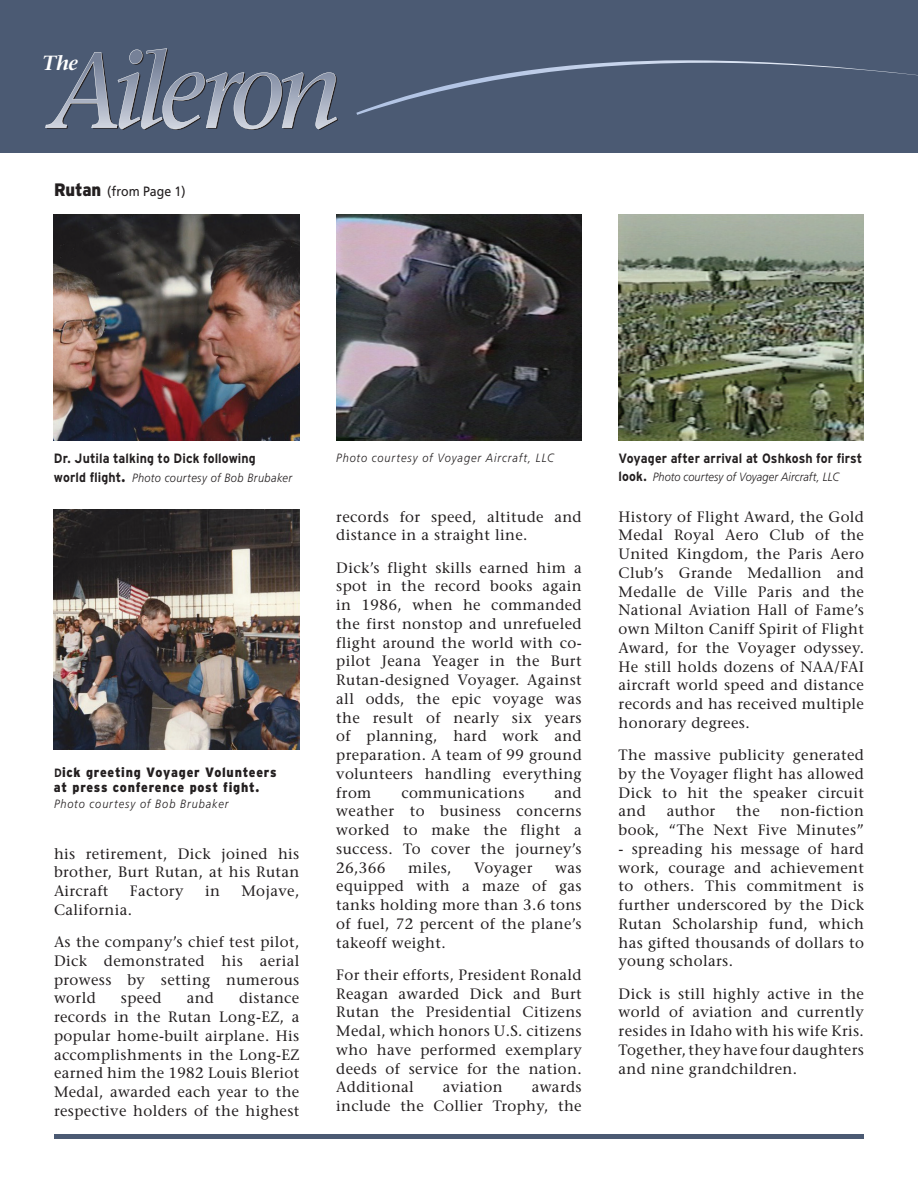
<style>
.page{position:relative;width:918px;height:1188px;background:#fff}
.page>*{position:absolute;margin:0;border:0;box-sizing:border-box;transform-origin:0 0}
.t1{font:italic 600 20.4px "Stone Serif";color:#fff}
.t2{font:15px/18.8px "Stone Serif";letter-spacing:.025em;color:#231f20;text-align:justify}
.t3{font:700 13.5px "Interstate";letter-spacing:.005em;color:#231f20;scale:.92 1}
.t4{font:900 13.5px/15.8px "Interstate";letter-spacing:.06em;color:#231f20;scale:.92 1}
.t5{font:13.5px "Frutiger";letter-spacing:.005em;color:#231f20;scale:.92 1}
.t6{font:italic 300 12px "Frutiger";letter-spacing:.085em;color:#231f20;scale:.92 1}
.t7{font:italic 300 12px "Frutiger";letter-spacing:.01em;color:#231f20;scale:.92 1}
.t8{font:italic 300 12px "Frutiger";letter-spacing:.05em;color:#231f20;scale:.92 1}
.s1{font-family:"Interstate";font-weight:900;font-size:18px}
.s2{font-family:"Interstate";font-weight:700;font-style:normal;font-size:13.5px}
.s3{font-family:"Interstate";font-weight:900;font-style:normal;font-size:13.5px}
.s4{font-weight:700;font-size:12px}
</style>
<div class="page">
<div style="left:0;top:0;width:918px;height:153px;background:#4b5a73"></div>
<svg style="left:45px;top:48px;width:293px;height:82px"></svg>
<svg style="left:356px;top:60px;width:562px;height:55px"></svg>
<hr style="left:54px;top:1134px;width:810px;height:4px;background:#4b5a73">
<img style="left:54px;top:215px;width:245px;height:226px">
<img style="left:336px;top:215px;width:246px;height:226px">
<img style="left:54px;top:510px;width:245px;height:240px">
<img style="left:619px;top:215px;width:245px;height:226px">
<h1 class="t1" style="left:42px;top:50px;width:38px">The</h1>
<p class="t5" style="left:54px;top:184px;width:144px"><span class="s1">Rutan</span> (from Page 1)</p>
<p class="t3" style="left:54px;top:451px;width:221px">Dr. Jutila talking to Dick following</p>
<p class="t8" style="left:54px;top:471px;width:260px"><span class="s2">world flight</span><span class="s3">.</span> Photo courtesy of Bob Brubaker</p>
<p class="t4" style="left:54px;top:764px;width:243px"><span class="s4">D</span>ick greeting Voyager Volunteers at press conference post fight.</p>
<p class="t6" style="left:54px;top:797px;width:191px">Photo courtesy of Bob Brubaker</p>
<p class="t2" style="left:54px;top:844px;width:247px">his retirement, Dick joined his brother, Burt Rutan, at his Rutan Aircraft</p>
<p class="t2" style="left:130px;top:881px;width:55px">Factory</p>
<p class="t2" style="left:205px;top:881px;width:16px">in</p>
<p class="t2" style="left:241px;top:881px;width:60px">Mojave,</p>
<p class="t2" style="left:54px;top:893px;width:247px;line-height:32.2px">California.<br>As the company’s chief test pilot,</p>
<p class="t2" style="left:54px;top:951px;width:247px">Dick demonstrated his aerial prowess by setting numerous world</p>
<p class="t2" style="left:54px;top:989px;width:247px;text-indent:185px">distance records in the Rutan Long-EZ, a popular home-built airplane. His accomplishments in the Long-EZ earned him the 1982 Louis Bleriot Medal, awarded each year to the respective holders of the highest</p>
<p class="t2" style="left:121px;top:989px;width:42px">speed</p>
<p class="t2" style="left:187px;top:989px;width:29px">and</p>
<p class="t6" style="left:336px;top:451px;width:238px">Photo courtesy of Voyager Aircraft, LLC</p>
<p class="t3" style="left:619px;top:451px;width:266px">Voyager after arrival at Oshkosh for first</p>
<p class="t7" style="left:619px;top:470px;width:241px"><span class="s2">look.</span> Photo courtesy of Voyager Aircraft, LLC</p>
<p class="t2" style="left:336px;top:507px;width:247px">records for speed, altitude and distance in a straight line.</p>
<p class="t2" style="left:336px;top:558px;width:247px">Dick’s flight skills earned him a spot in the record books again in 1986, when he commanded the first nonstop and unrefueled flight around the world with co&shy;pilot Jeana Yeager in the Burt Rutan-designed Voyager. Against all odds, the epic voyage was the result of nearly six years of planning, hard work and preparation. A team of 99 ground volunteers handling everything from</p>
<p class="t2" style="left:619px;top:507px;width:247px">History of Flight Award, the Gold Medal Royal Aero Club of the United Kingdom, the Paris Aero Club’s Grande Medallion and Medalle de Ville Paris and the National Aviation Hall of Fame’s own Milton Caniff Spirit of Flight Award, for the Voyager odyssey.<br>He still holds dozens of NAA/FAI aircraft world speed and distance records and has received multiple honorary degrees.</p>
<p class="t2" style="left:619px;top:745px;width:247px">The massive publicity generated by the Voyager flight has allowed Dick to hit the speaker circuit and</p>
<p class="t2" style="left:336px;top:783px;width:247px;text-indent:218px">and weather to business concerns worked to make the flight a success. To cover the journey’s 26,366</p>
<p class="t2" style="left:401px;top:783px;width:125px">communications</p>
<p class="t2" style="left:619px;top:802px;width:247px;text-align:right">non-fiction<br>book, “The Next Five Minutes”</p>
<p class="t2" style="left:619px;top:839px;width:247px">- spreading his message of hard work, courage and achievement to others. This commitment is further underscored by the Dick Rutan Scholarship fund, which has gifted thousands of dollars to young scholars.</p>
<p class="t2" style="left:619px;top:984px;width:247px">Dick is still highly active in the world of aviation and currently resides in Idaho with his wife Kris.<br>Together, they have four daughters and nine grandchildren.</p>
<p class="t2" style="left:667px;top:802px;width:50px">author</p>
<p class="t2" style="left:736px;top:802px;width:25px">the</p>
<p class="t2" style="left:408px;top:858px;width:45px">miles,</p>
<p class="t2" style="left:474px;top:858px;width:60px">Voyager</p>
<p class="t2" style="left:336px;top:858px;width:247px;text-indent:219px">was equipped with a maze of gas tanks holding more than 3.6 tons of fuel, 72 percent of the plane’s takeoff weight.</p>
<p class="t2" style="left:336px;top:965px;width:247px">For their efforts, President Ronald Reagan awarded Dick and Burt Rutan the Presidential Citizens Medal, which honors U.S. citizens who have performed exemplary deeds of service for the nation.<br>Additional</p>
<p class="t2" style="left:336px;top:1078px;width:247px;text-align:right">awards<br>include the Collier Trophy, the</p>
<p class="t2" style="left:443px;top:1078px;width:61px">aviation</p>
</div>
